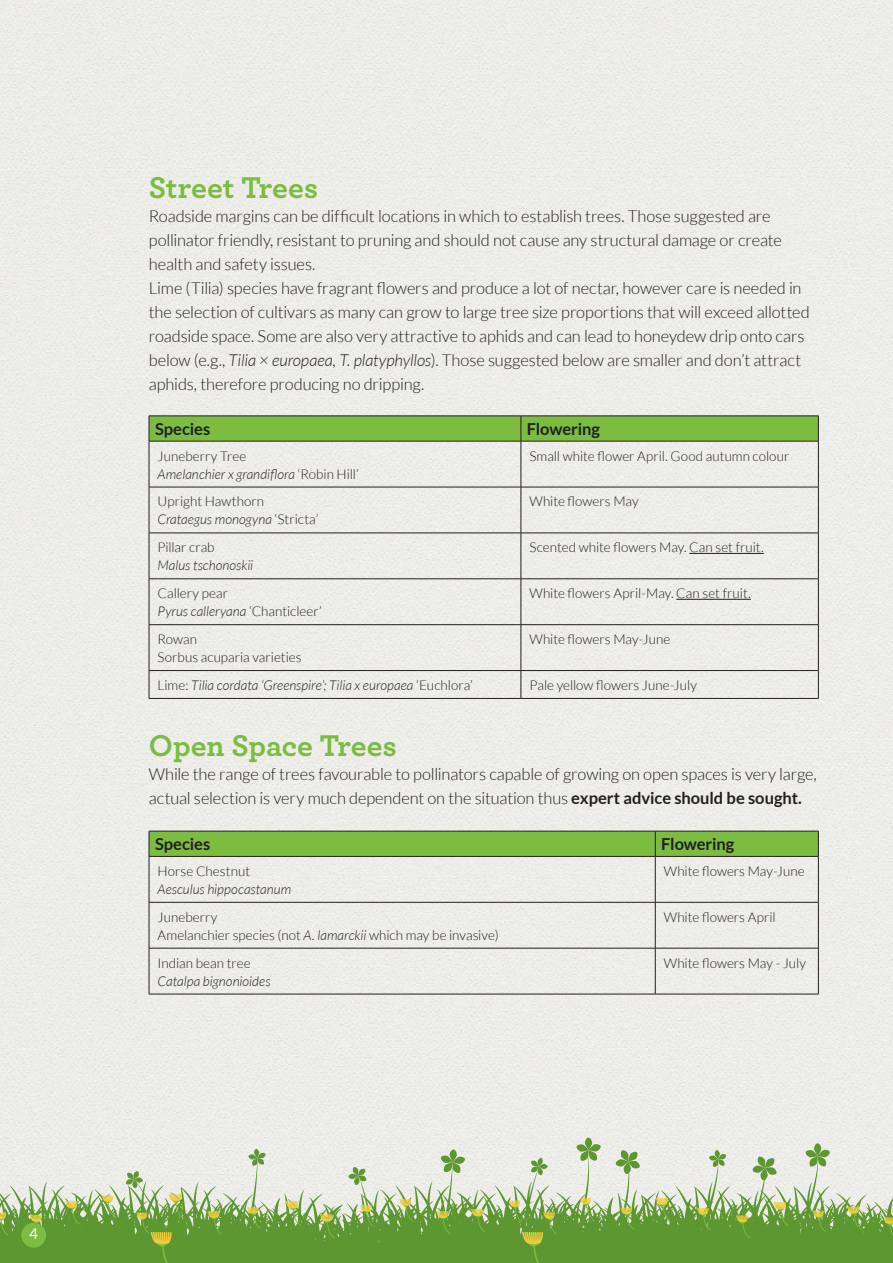
<style>
.page{position:relative;width:893px;height:1263px;background:#fff}
.page>*{position:absolute;margin:0;border:0;box-sizing:border-box;transform-origin:0 0}
.t1{font:700 31.5px "Archer";letter-spacing:-.005em;color:#7bbc41}
.t2{font:300 16.5px/24px "Lato";letter-spacing:-.01em;color:#231f20}
.t3{font:700 16.5px "Lato";letter-spacing:-.005em;color:#231f20}
.t4{font:500 15px "Lato";color:#f6f5f1}
.t5{font:300 13.5px/18px "Lato";color:#231f20}
.t6{font:italic 300 13.5px "Lato";color:#231f20}
.s1{font-style:italic}
.s2{font-style:normal}
.s3{font-weight:700}
</style>
<div class="page">
<div style="left:0;top:0;width:893px;height:1181px;background:#edece9"></div>
<svg style="left:413px;top:1181px;width:480px;height:82px;background:#84ae63"></svg>
<svg style="left:884px;top:1157px;width:9px;height:97px"></svg>
<svg style="left:847px;top:1206px;width:14px;height:23px"></svg>
<svg style="left:800px;top:1143px;width:30px;height:101px;background:#a6c28c"></svg>
<svg style="left:736px;top:1156px;width:52px;height:91px;background:#a4c088"></svg>
<svg style="left:697px;top:1150px;width:30px;height:94px;background:#a7c38d"></svg>
<svg style="left:656px;top:1198px;width:14px;height:23px"></svg>
<svg style="left:614px;top:1149px;width:26px;height:105px;background:#9ebd81"></svg>
<svg style="left:574px;top:1137px;width:27px;height:117px;background:#a5c18b"></svg>
<svg style="left:509px;top:1157px;width:48px;height:106px;background:#a0bd7d"></svg>
<svg style="left:471px;top:1209px;width:14px;height:23px"></svg>
<svg style="left:435px;top:1149px;width:30px;height:104px;background:#9abb7d"></svg>
<svg style="left:0;top:1149px;width:413px;height:114px;background:#a7c28d"></svg>
<svg style="left:149px;top:831px;width:670px;height:25px;background:#78b640"></svg>
<hr style="left:149px;top:856px;width:506px;height:1px;background:#231f20">
<hr style="left:149px;top:856px;width:1px;height:46px;background:#231f20">
<hr style="left:655px;top:856px;width:164px;height:1px;background:#231f20">
<hr style="left:655px;top:856px;width:1px;height:46px;background:#231f20">
<hr style="left:818px;top:856px;width:1px;height:46px;background:#231f20">
<hr style="left:149px;top:902px;width:506px;height:1px;background:#231f20">
<hr style="left:149px;top:902px;width:1px;height:46px;background:#231f20">
<hr style="left:655px;top:902px;width:164px;height:1px;background:#231f20">
<hr style="left:655px;top:902px;width:1px;height:46px;background:#231f20">
<hr style="left:818px;top:902px;width:1px;height:46px;background:#231f20">
<hr style="left:149px;top:948px;width:506px;height:1px;background:#231f20">
<hr style="left:149px;top:948px;width:1px;height:46px;background:#231f20">
<hr style="left:655px;top:948px;width:164px;height:1px;background:#231f20">
<hr style="left:655px;top:948px;width:1px;height:46px;background:#231f20">
<hr style="left:818px;top:948px;width:1px;height:46px;background:#231f20">
<hr style="left:149px;top:994px;width:506px;height:1px;background:#231f20">
<hr style="left:655px;top:994px;width:164px;height:1px;background:#231f20">
<svg style="left:149px;top:416px;width:670px;height:25px;background:#78b63f"></svg>
<hr style="left:149px;top:441px;width:372px;height:1px;background:#231f20">
<hr style="left:149px;top:441px;width:1px;height:46px;background:#231f20">
<hr style="left:521px;top:441px;width:298px;height:1px;background:#231f20">
<hr style="left:521px;top:441px;width:1px;height:46px;background:#231f20">
<hr style="left:818px;top:441px;width:1px;height:46px;background:#231f20">
<hr style="left:149px;top:487px;width:372px;height:1px;background:#231f20">
<hr style="left:149px;top:487px;width:1px;height:46px;background:#231f20">
<hr style="left:521px;top:487px;width:298px;height:1px;background:#231f20">
<hr style="left:521px;top:487px;width:1px;height:46px;background:#231f20">
<hr style="left:818px;top:487px;width:1px;height:46px;background:#231f20">
<hr style="left:149px;top:533px;width:372px;height:1px;background:#231f20">
<hr style="left:149px;top:533px;width:1px;height:46px;background:#231f20">
<hr style="left:521px;top:533px;width:298px;height:1px;background:#231f20">
<hr style="left:521px;top:533px;width:1px;height:46px;background:#231f20">
<hr style="left:818px;top:533px;width:1px;height:46px;background:#231f20">
<hr style="left:149px;top:578px;width:372px;height:1px;background:#231f20">
<hr style="left:149px;top:579px;width:1px;height:45px;background:#231f20">
<hr style="left:521px;top:578px;width:298px;height:1px;background:#231f20">
<hr style="left:521px;top:579px;width:1px;height:45px;background:#231f20">
<hr style="left:818px;top:579px;width:1px;height:45px;background:#231f20">
<hr style="left:149px;top:624px;width:372px;height:1px;background:#231f20">
<hr style="left:149px;top:625px;width:1px;height:45px;background:#231f20">
<hr style="left:521px;top:624px;width:298px;height:1px;background:#231f20">
<hr style="left:521px;top:625px;width:1px;height:45px;background:#231f20">
<hr style="left:818px;top:625px;width:1px;height:45px;background:#231f20">
<hr style="left:149px;top:670px;width:372px;height:1px;background:#231f20">
<svg style="left:149px;top:671px;width:1px;height:27px"></svg>
<hr style="left:521px;top:670px;width:298px;height:1px;background:#231f20">
<svg style="left:521px;top:671px;width:1px;height:27px"></svg>
<svg style="left:818px;top:671px;width:1px;height:27px"></svg>
<hr style="left:149px;top:698px;width:372px;height:1px;background:#231f20">
<hr style="left:521px;top:698px;width:298px;height:1px;background:#231f20">
<hr style="left:689px;top:553px;width:75px;height:1px;background:#231f20">
<hr style="left:676px;top:599px;width:75px;height:1px;background:#231f20">
<div style="left:21px;top:1223px;width:25px;height:25px;background:#7bbc41;border-radius:50%"></div>
<p class="t4" style="left:29px;top:1223px;width:10px">4</p>
<h1 class="t1" style="left:149px;top:163px;width:171px">Street Trees</h1>
<p class="t2" style="left:149px;top:204px;width:662px">Roadside margins can be difficult locations in which to establish trees. Those suggested are pollinator friendly, resistant to pruning and should not cause any structural damage or create health and safety issues.<br>Lime (Tilia) species have fragrant flowers and produce a lot of nectar, however care is needed in the selection of cultivars as many can grow to large tree size proportions that will exceed allotted roadside space. Some are also very attractive to aphids and can lead to honeydew drip onto cars below (e.g., <span class="s1">Tilia × europaea, T. platyphyllos</span>). Those suggested below are smaller and don’t attract aphids, therefore producing no dripping.</p>
<p class="t3" style="left:155px;top:420px;width:57px">Species</p>
<p class="t3" style="left:527px;top:420px;width:75px">Flowering</p>
<p class="t5" style="left:158px;top:447px;width:203px">Juneberry Tree<br><span class="s1">Amelanchier x grandiflora</span> ‘Robin Hill’</p>
<p class="t5" style="left:529px;top:447px;width:261px">Small white flower April. Good autumn colour</p>
<p class="t5" style="left:158px;top:493px;width:162px">Upright Hawthorn<br><span class="s1">Crataegus monogyna</span> ‘Stricta’</p>
<p class="t5" style="left:529px;top:493px;width:111px">White flowers May</p>
<p class="t5" style="left:158px;top:538px;width:59px">Pillar crab</p>
<p class="t6" style="left:158px;top:558px;width:97px">Malus tschonoskii</p>
<p class="t5" style="left:529px;top:538px;width:236px">Scented white flowers May. Can set fruit.</p>
<p class="t5" style="left:158px;top:584px;width:166px">Callery pear<br><span class="s1">Pyrus calleryana</span> ‘Chanticleer’</p>
<p class="t5" style="left:529px;top:584px;width:223px">White flowers April-May. Can set fruit.</p>
<p class="t5" style="left:158px;top:630px;width:146px">Rowan<br>Sorbus acuparia varieties</p>
<p class="t5" style="left:529px;top:630px;width:142px">White flowers May-June</p>
<p class="t6" style="left:158px;top:678px;width:317px"><span class="s2">Lime:</span> Tilia cordata ‘Greenspire’; Tilia x europaea <span class="s2">‘Euchlora’</span></p>
<p class="t5" style="left:529px;top:676px;width:169px">Pale yellow flowers June-July</p>
<h1 class="t1" style="left:149px;top:721px;width:249px">Open Space Trees</h1>
<p class="t2" style="left:149px;top:762px;width:669px">While the range of trees favourable to pollinators capable of growing on open spaces is very large, actual selection is very much dependent on the situation thus <span class="s3">expert advice should be sought.</span></p>
<p class="t3" style="left:155px;top:835px;width:57px">Species</p>
<p class="t3" style="left:661px;top:835px;width:75px">Flowering</p>
<p class="t5" style="left:158px;top:862px;width:94px">Horse Chestnut</p>
<p class="t6" style="left:158px;top:882px;width:135px">Aesculus hippocastanum</p>
<p class="t5" style="left:664px;top:862px;width:142px">White flowers May-June</p>
<p class="t5" style="left:158px;top:908px;width:343px">Juneberry<br>Amelanchier species (not <span class="s1">A. lamarckii</span> which may be invasive)</p>
<p class="t5" style="left:664px;top:908px;width:113px">White flowers April</p>
<p class="t5" style="left:158px;top:954px;width:95px">Indian bean tree</p>
<p class="t6" style="left:158px;top:973px;width:115px">Catalpa bignonioides</p>
<p class="t5" style="left:664px;top:954px;width:144px">White flowers May - July</p>
</div>
